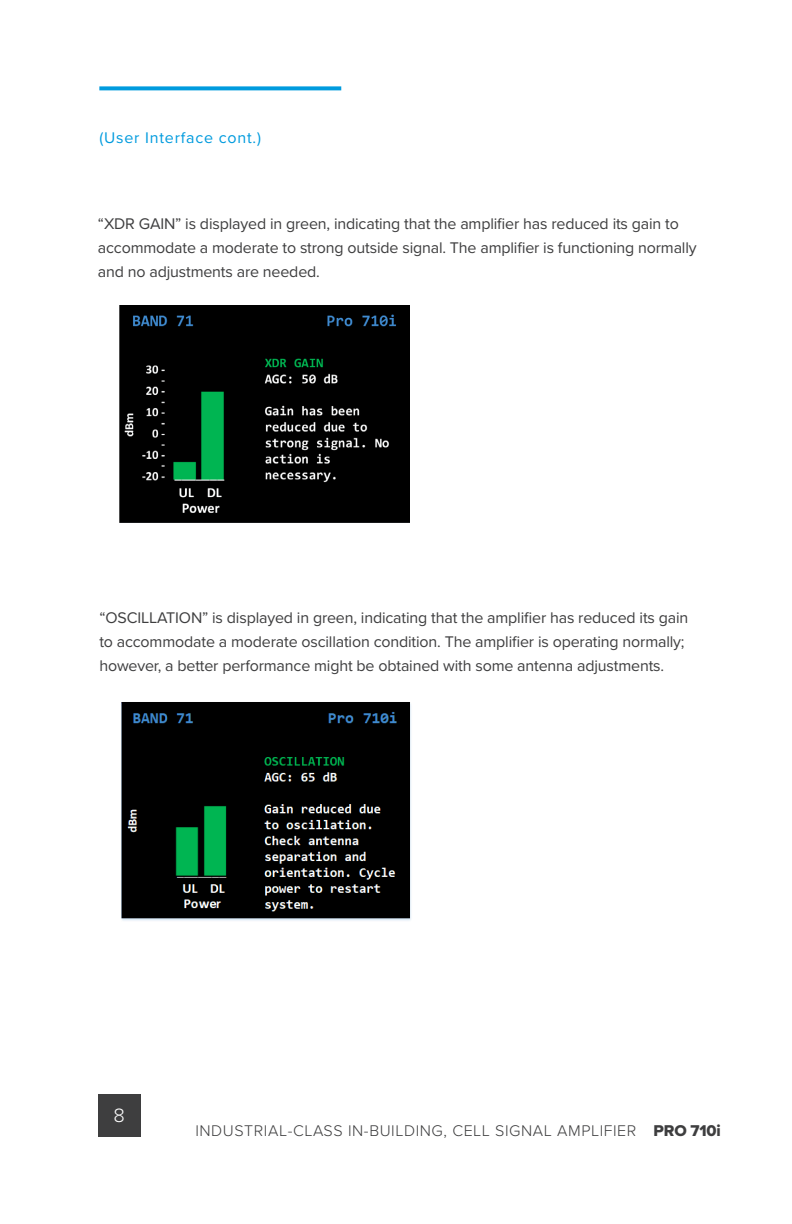
<style>
.page{position:relative;width:792px;height:1224px;background:#fff}
.page>*{position:absolute;margin:0;border:0;box-sizing:border-box;transform-origin:0 0}
.t1{font:300 20px "Proxima Nova";color:#fff}
.t2{font:16px/24px "Proxima Nova";letter-spacing:-.01em;color:#3e3e3f}
.t3{font:300 16px "Proxima Nova";letter-spacing:.035em;color:#3e3e3f}
.t4{font:16px "Proxima Nova";letter-spacing:.05em;color:#009bde}
.s1{font-family:"Proxima Nova Extrabld";font-weight:400;font-size:16.2px}
</style>
<div class="page">
<div style="left:98px;top:1094px;width:42px;height:43px;background:#3e3e3f"></div>
<img style="left:120px;top:306px;width:289px;height:217px">
<svg style="left:99px;top:86px;width:242px;height:4px"></svg>
<img style="left:121px;top:702px;width:290px;height:219px">
<p class="t4" style="left:99px;top:125px;width:163px">(User Interface cont.)</p>
<p class="t2" style="left:98px;top:211px;width:600px">“XDR GAIN” is displayed in green, indicating that the amplifier has reduced its gain to accommodate a moderate to strong outside signal. The amplifier is functioning normally and no adjustments are needed.</p>
<p class="t2" style="left:99px;top:605px;width:591px">“OSCILLATION” is displayed in green, indicating that the amplifier has reduced its gain to accommodate a moderate oscillation condition. The amplifier is operating normally; however, a better performance might be obtained with some antenna adjustments.</p>
<p class="t1" style="left:113px;top:1101px;width:13px">8</p>
<p class="t3" style="left:195px;top:1119px;width:527px">INDUSTRIAL-CLASS IN-BUILDING, CELL SIGNAL AMPLIFIER <span class="s1">PRO 710i</span></p>
</div>
